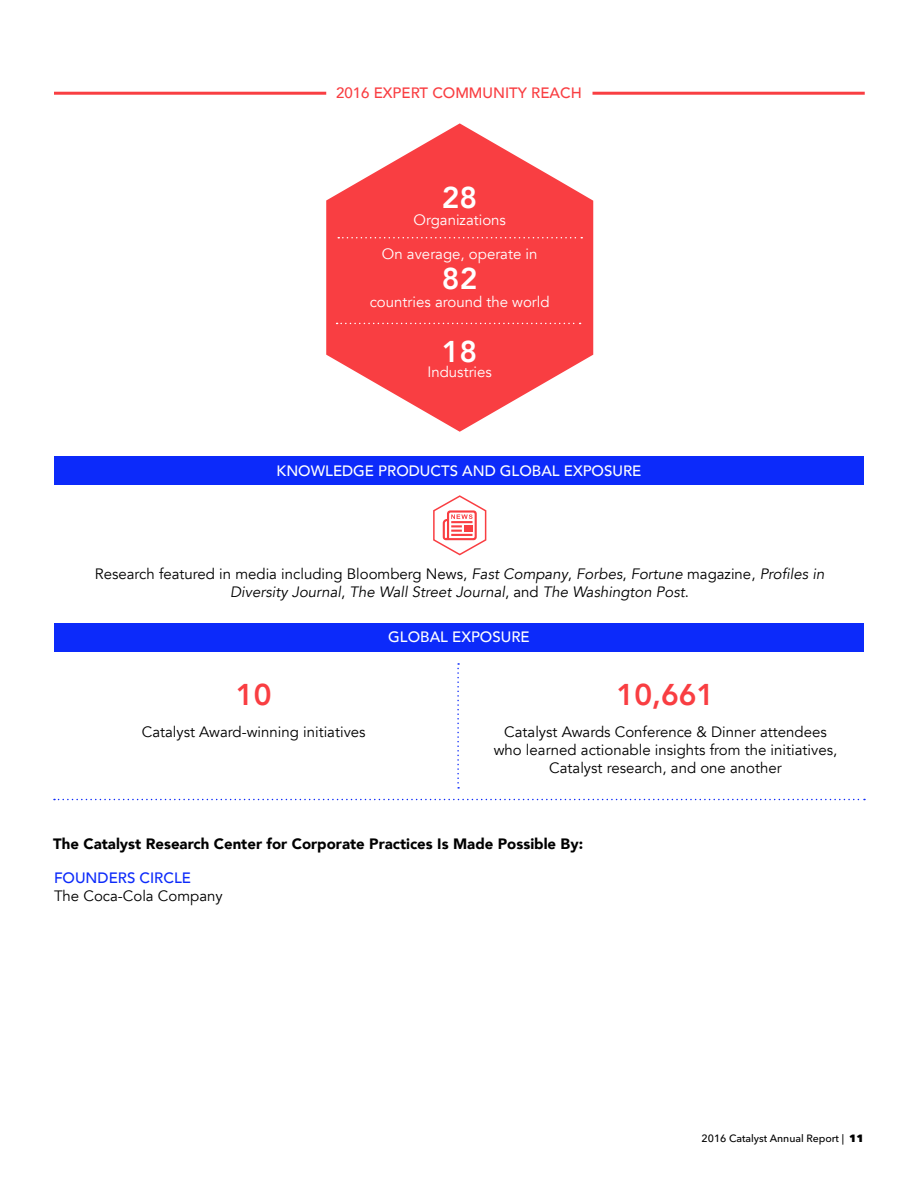
<style>
.page{position:relative;width:918px;height:1188px;background:#fff}
.page>*{position:absolute;margin:0;border:0;box-sizing:border-box;transform-origin:0 0}
.t1{font:800 30px "Avenir";color:#f93e42}
.t2{font:800 30px "Avenir";color:#fff}
.t3{font:15px/18px "Avenir";color:#000;text-align:center}
.t4{font:italic 15px/18px "Avenir";color:#000;text-align:center}
.t5{font:15px "Avenir";color:#fff}
.t6{font:900 15px "Avenir";color:#000}
.t7{font:500 15px "Avenir";color:#fff}
.t8{font:500 15px "Avenir";color:#f93e42}
.t9{font:500 15px "Avenir";color:#0c2afa}
.t10{font:500 10.5px "Avenir Next LT Pro";color:#000}
.s1{font-style:normal}
.s2{font-weight:800}
</style>
<div class="page">
<svg style="left:326px;top:123px;width:267px;height:309px;fill:#f93e42"></svg>
<hr style="left:54px;top:92px;width:272px;height:3px;background:#f93e42">
<hr style="left:593px;top:92px;width:272px;height:3px;background:#f93e42">
<svg style="left:337px;top:323px;width:244px;height:1px"></svg>
<svg style="left:338px;top:237px;width:244px;height:1px"></svg>
<div style="left:54px;top:456px;width:810px;height:29px;background:#0c2afa"></div>
<div style="left:54px;top:624px;width:810px;height:28px;background:#0c2afa"></div>
<svg style="left:457px;top:663px;width:2px;height:126px"></svg>
<svg style="left:54px;top:799px;width:811px;height:1px"></svg>
<svg style="left:433px;top:495px;width:54px;height:61px"></svg>
<p class="t8" style="left:336px;top:80px;width:247px">2016 EXPERT COMMUNITY REACH</p>
<h1 class="t2" style="left:442px;top:174px;width:37px">28</h1>
<p class="t5" style="left:414px;top:211px;width:94px">Organizations</p>
<p class="t5" style="left:382px;top:245px;width:157px">On average, operate in</p>
<h1 class="t2" style="left:442px;top:255px;width:37px">82</h1>
<p class="t5" style="left:370px;top:293px;width:181px">countries around the world</p>
<h1 class="t2" style="left:442px;top:329px;width:37px">18</h1>
<p class="t5" style="left:428px;top:363px;width:66px">Industries</p>
<p class="t7" style="left:277px;top:458px;width:366px">KNOWLEDGE PRODUCTS AND GLOBAL EXPOSURE</p>
<p class="t4" style="left:95px;top:565px;width:731px"><span class="s1">Research featured in media including Bloomberg News,</span> Fast Company<span class="s1">,</span> Forbes<span class="s1">,</span> Fortune <span class="s1">magazine,</span> Profiles in<br>Diversity Journal<span class="s1">,</span> The Wall Street Journal<span class="s1">, and</span> The Washington Post<span class="s1">.</span></p>
<p class="t7" style="left:388px;top:624px;width:143px">GLOBAL EXPOSURE</p>
<h1 class="t1" style="left:236px;top:671px;width:37px">10</h1>
<p class="t3" style="left:142px;top:723px;width:225px">Catalyst Award-winning initiatives</p>
<p class="t3" style="left:494px;top:723px;width:345px">Catalyst Awards Conference &amp; Dinner attendees who learned actionable insights from the initiatives,<br>Catalyst research, and one another</p>
<h1 class="t1" style="left:617px;top:671px;width:99px">10,661</h1>
<p class="t6" style="left:53px;top:831px;width:531px">The Catalyst Research Center for Corporate Practices Is Made Possible By:</p>
<p class="t9" style="left:54px;top:865px;width:138px">FOUNDERS CIRCLE</p>
<p class="t3" style="left:54px;top:887px;width:170px">The Coca-Cola Company</p>
<p class="t10" style="left:702px;top:1132px;width:164px">2016 Catalyst Annual Report | <span class="s2">11</span></p>
</div>
